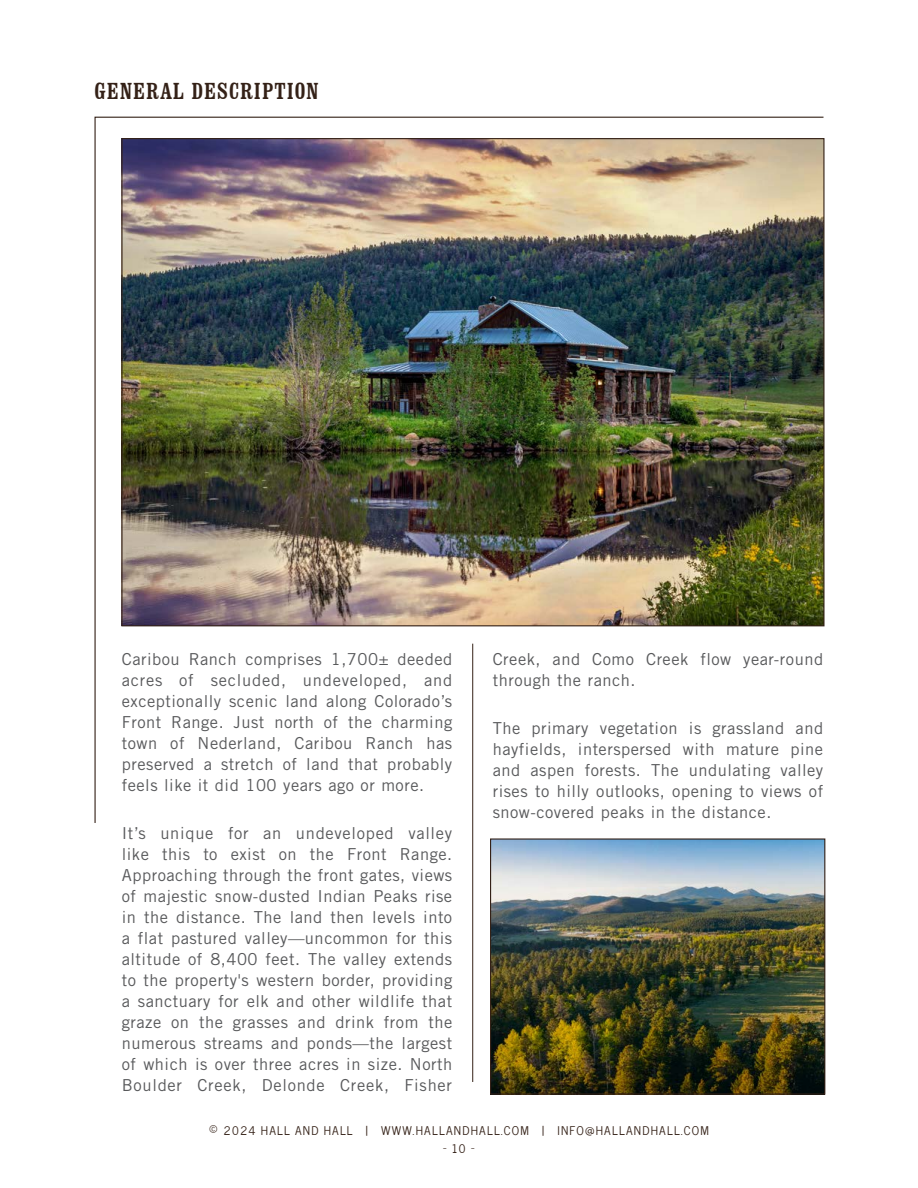
<style>
.page{position:relative;width:918px;height:1188px;background:#fff}
.page>*{position:absolute;margin:0;border:0;box-sizing:border-box;transform-origin:0 0}
.t1{font:condensed 24px "Clarendon BT";letter-spacing:.04em;color:#342117}
.t2{font:16.5px/21px "Trade Gothic LT Std";letter-spacing:.03em;color:#58595b;text-align:justify}
.t3{font:12px "News Cycle";letter-spacing:.1em;color:#342117}
.s1{font-size:16.5px}
</style>
<div class="page">
<img style="left:94px;top:116px;width:731px;height:708px">
<hr style="left:472px;top:644px;width:1px;height:438px;background:#342117">
<img style="left:492px;top:840px;width:331px;height:253px">
<div style="left:490px;top:838px;width:335px;height:257px;border:1px solid #342117"></div>
<h1 class="t1" style="left:94px;top:76px;width:226px">GENERAL DESCRIPTION</h1>
<p class="t2" style="left:122px;top:648px;width:332px">Caribou Ranch comprises 1,700± deeded acres of secluded, undeveloped, and exceptionally scenic land along Colorado’s Front Range. Just north of the charming town of Nederland, Caribou Ranch has preserved a stretch of land that probably feels like it did 100 years ago or more.</p>
<p class="t2" style="left:122px;top:822px;width:332px">It’s unique for an undeveloped valley like this to exist on the Front Range.<br>Approaching through the front gates, views of majestic snow-dusted Indian Peaks rise in the distance. The land then levels into a flat pastured valley—uncommon for this altitude of 8,400 feet. The valley extends to the property's western border, providing a sanctuary for elk and other wildlife that graze on the grasses and drink from the numerous streams and ponds—the largest of which is over three acres in size. North Boulder Creek, Delonde Creek, Fisher</p>
<p class="t2" style="left:493px;top:648px;width:332px">Creek, and Como Creek flow year-round through the ranch.</p>
<p class="t2" style="left:493px;top:717px;width:332px">The primary vegetation is grassland and hayfields, interspersed with mature pine and aspen forests. The undulating valley rises to hilly outlooks, opening to views of snow-covered peaks in the distance.</p>
<p class="t3" style="left:209px;top:1120px;width:502px"><span class="s1">©</span> 2024 HALL AND HALL | WWW.HALLANDHALL.COM | INFO@HALLANDHALL.COM</p>
<p class="t3" style="left:443px;top:1138px;width:33px">— 10 –</p>
</div>
